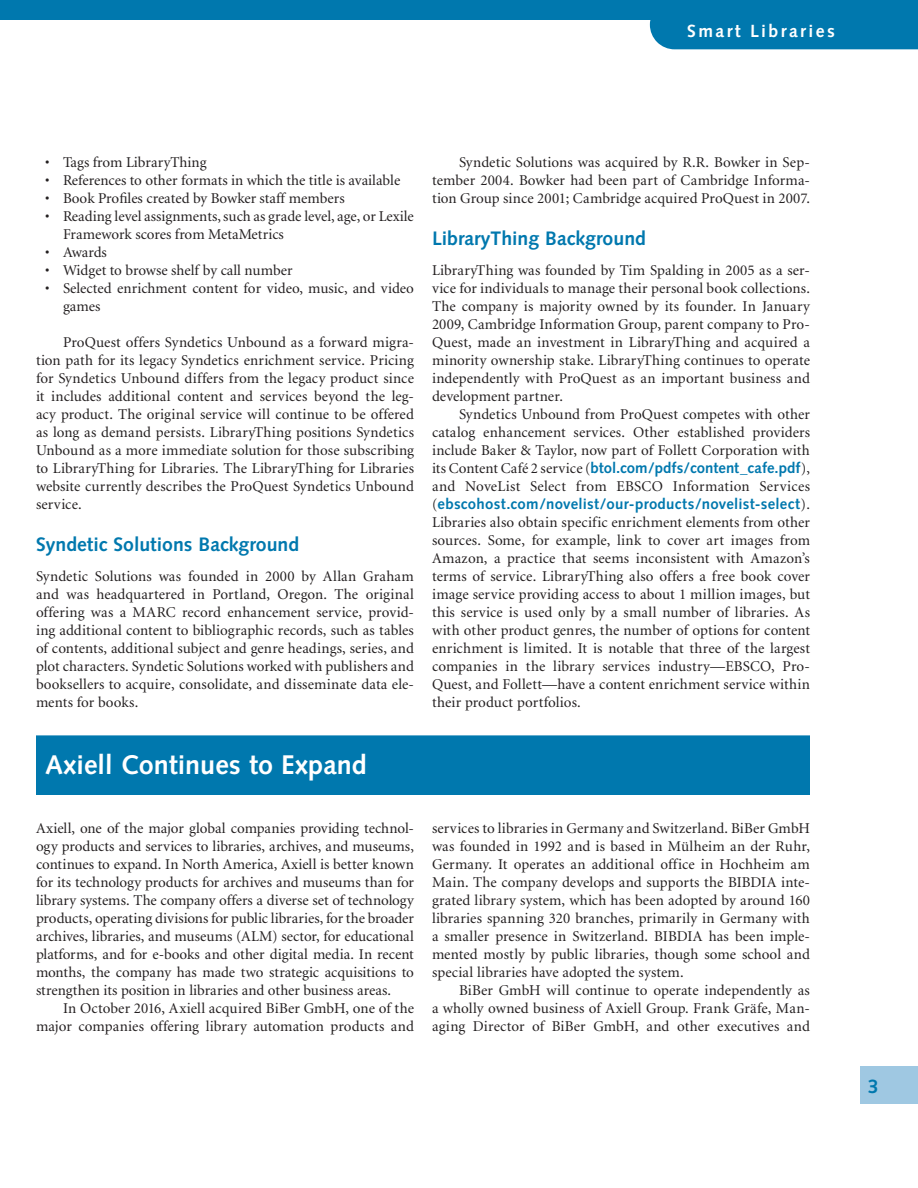
<style>
.page{position:relative;width:918px;height:1188px;background:#fff}
.page>*{position:absolute;margin:0;border:0;box-sizing:border-box;transform-origin:0 0}
.t1{font:700 27px "Syntax";color:#fff}
.t2{font:700 19.5px "Syntax";color:#0078ae}
.t3{font:700 17.7px "Syntax";letter-spacing:.135em;color:#fff}
.t4{font:15px/18px "Minion";color:#231f20;text-align:justify}
.t5{font:700 15px "Syntax";letter-spacing:.015em;color:#0078ae}
.t6{font:15px "Minion";letter-spacing:.02em;color:#231f20}
.s1{font-family:"Minion";font-weight:400;color:#231f20}
</style>
<div class="page">
<div style="left:0;top:0;width:918px;height:20px;background:#0078ae"></div>
<div style="left:650px;top:20px;width:268px;height:29px;background:#0078ae"></div>
<div style="left:860px;top:1066px;width:58px;height:38px;background:#9fc8e2"></div>
<div style="left:36px;top:735px;width:774px;height:60px;background:#0078ae"></div>
<p class="t3" style="left:687px;top:20px;width:149px">Smart Libraries</p>
<p class="t4" style="left:45px;top:153px;width:163px">• Tags from LibraryThing</p>
<p class="t4" style="left:45px;top:171px;width:357px">• References to other formats in which the title is available</p>
<p class="t4" style="left:45px;top:189px;width:301px">• Book Profiles created by Bowker staff members</p>
<p class="t4" style="left:63px;top:207px;width:352px;text-indent:-18px">• Reading level assignments, such as grade level, age, or Lexile<br>Framework scores from MetaMetrics</p>
<p class="t4" style="left:45px;top:243px;width:63px">• Awards</p>
<p class="t4" style="left:45px;top:261px;width:249px">• Widget to browse shelf by call number</p>
<p class="t4" style="left:63px;top:279px;width:352px;text-indent:-18px">• Selected enrichment content for video, music, and video games</p>
<p class="t4" style="left:36px;top:333px;width:380px;text-indent:27px">ProQuest offers Syndetics Unbound as a forward migra&shy;tion path for its legacy Syndetics enrichment service. Pricing for Syndetics Unbound differs from the legacy product since it includes additional content and services beyond the leg&shy;acy product. The original service will continue to be offered as long as demand persists. LibraryThing positions Syndetics Unbound as a more immediate solution for those subscribing to LibraryThing for Libraries. The LibraryThing for Libraries website currently describes the ProQuest Syndetics Unbound service.</p>
<h2 class="t2" style="left:36px;top:533px;width:265px">Syndetic Solutions Background</h2>
<p class="t4" style="left:36px;top:567px;width:379px">Syndetic Solutions was founded in 2000 by Allan Graham and was headquartered in Portland, Oregon. The original offering was a MARC record enhancement service, provid&shy;ing additional content to bibliographic records, such as tables of contents, additional subject and genre headings, series, and plot characters. Syndetic Solutions worked with publishers and booksellers to acquire, consolidate, and disseminate data ele&shy;ments for books.</p>
<h1 class="t1" style="left:45px;top:749px;width:323px">Axiell Continues to Expand</h1>
<p class="t4" style="left:36px;top:819px;width:380px">Axiell, one of the major global companies providing technol&shy;ogy products and services to libraries, archives, and museums, continues to expand. In North America, Axiell is better known for its technology products for archives and museums than for library systems. The company offers a diverse set of technology products, operating divisions for public libraries, for the broader archives, libraries, and museums (ALM) sector, for educational platforms, and for e-books and other digital media. In recent months, the company has made two strategic acquisitions to strengthen its position in libraries and other business areas.</p>
<p class="t4" style="left:36px;top:999px;width:380px;text-align:right">In October 2016, Axiell acquired BiBer GmbH, one of the major companies offering library automation products and</p>
<p class="t4" style="left:432px;top:153px;width:380px;text-indent:27px">Syndetic Solutions was acquired by R.R. Bowker in Sep&shy;tember 2004. Bowker had been part of Cambridge Informa&shy;tion Group since 2001; Cambridge acquired ProQuest in 2007.</p>
<h2 class="t2" style="left:432px;top:227px;width:216px">LibraryThing Background</h2>
<p class="t4" style="left:432px;top:261px;width:380px">LibraryThing was founded by Tim Spalding in 2005 as a ser&shy;vice for individuals to manage their personal book collections.<br>The company is majority owned by its founder. In January 2009, Cambridge Information Group, parent company to Pro-Quest, made an investment in LibraryThing and acquired a minority ownership stake. LibraryThing continues to operate independently with ProQuest as an important business and development partner.</p>
<p class="t4" style="left:432px;top:405px;width:380px;text-indent:27px">Syndetics Unbound from ProQuest competes with other catalog enhancement services. Other established providers include Baker &amp; Taylor, now part of Follett Corporation with</p>
<p class="t5" style="left:432px;top:459px;width:380px"><span class="s1">its Content Café 2 service (</span>btol.com/pdfs/content_cafe.pdf<span class="s1">),</span></p>
<p class="t6" style="left:432px;top:478px;width:380px">and NoveList Select from EBSCO Information Services</p>
<p class="t5" style="left:432px;top:495px;width:379px"><span class="s1">(</span>ebscohost.com/novelist/our-products/novelist-select<span class="s1">).</span></p>
<p class="t4" style="left:432px;top:513px;width:380px">Libraries also obtain specific enrichment elements from other sources. Some, for example, link to cover art images from Amazon, a practice that seems inconsistent with Amazon’s terms of service. LibraryThing also offers a free book cover image service providing access to about 1 million images, but this service is used only by a small number of libraries. As with other product genres, the number of options for content enrichment is limited. It is notable that three of the largest companies in the library services industry—EBSCO, Pro-Quest, and Follett—have a content enrichment service within their product portfolios.</p>
<p class="t4" style="left:432px;top:819px;width:380px">services to libraries in Germany and Switzerland. BiBer GmbH was founded in 1992 and is based in Mülheim an der Ruhr, Germany. It operates an additional office in Hochheim am Main. The company develops and supports the BIBDIA inte&shy;grated library system, which has been adopted by around 160 libraries spanning 320 branches, primarily in Germany with a smaller presence in Switzerland. BIBDIA has been imple&shy;mented mostly by public libraries, though some school and special libraries have adopted the system.</p>
<p class="t4" style="left:432px;top:981px;width:380px;text-indent:27px">BiBer GmbH will continue to operate independently as a wholly owned business of Axiell Group. Frank Gräfe, Man&shy;aging Director of BiBer GmbH, and other executives and</p>
<h2 class="t2" style="left:868px;top:1075px;width:12px">3</h2>
</div>
